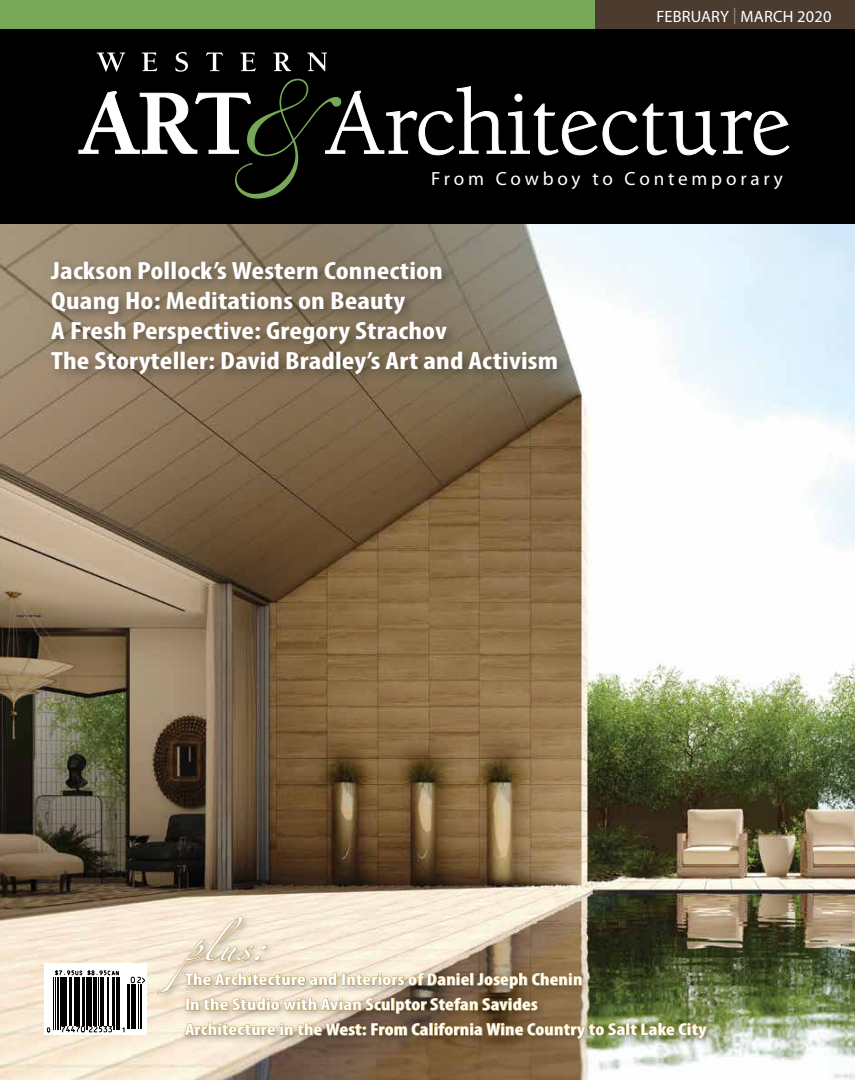
<style>
.page{position:relative;width:855px;height:1080px;background:#fff}
.page>*{position:absolute;margin:0;border:0;box-sizing:border-box;transform-origin:0 0}
.t1{font:25.75px "Zapfino";color:#fff;scale:1.2 1}
.t2{font:700 condensed 25px/30px "Myriad Pro";letter-spacing:.005em;color:#fff;scale:1.2 1}
.t3{font:19.12px "Myriad";letter-spacing:.2em;color:#fff}
.t4{font:700 condensed 17.25px/25px "Myriad Pro";letter-spacing:.01em;color:#fff;scale:1.2 1}
.t5{font:16.38px "Myriad";letter-spacing:.01em;color:#fff}
.s1{font-family:"Myriad Pro";color:#958f76}
</style>
<div class="page">
<img style="left:0;top:224px;width:855px;height:856px">
<div style="left:0;top:0;width:619px;height:30px;background:#76a857"></div>
<svg style="left:45px;top:964px;width:102px;height:71px"></svg>
<hr style="left:54px;top:977px;width:1px;height:52px;background:#000">
<hr style="left:55px;top:977px;width:1px;height:52px;background:#000">
<hr style="left:58px;top:977px;width:1px;height:52px;background:#000">
<hr style="left:60px;top:977px;width:1px;height:52px;background:#000">
<hr style="left:61px;top:977px;width:2px;height:49px;background:#000">
<hr style="left:64px;top:977px;width:1px;height:49px;background:#000">
<hr style="left:66px;top:977px;width:1px;height:49px;background:#000">
<hr style="left:69px;top:977px;width:1px;height:49px;background:#000">
<hr style="left:71px;top:977px;width:1px;height:49px;background:#000">
<hr style="left:74px;top:977px;width:1px;height:49px;background:#000">
<hr style="left:76px;top:977px;width:2px;height:49px;background:#000">
<hr style="left:79px;top:977px;width:1px;height:49px;background:#000">
<hr style="left:82px;top:977px;width:2px;height:49px;background:#000">
<hr style="left:84px;top:977px;width:1px;height:49px;background:#000">
<hr style="left:86px;top:977px;width:1px;height:52px;background:#000">
<hr style="left:87px;top:977px;width:1px;height:52px;background:#000">
<hr style="left:89px;top:977px;width:1px;height:49px;background:#000">
<hr style="left:91px;top:977px;width:1px;height:49px;background:#000">
<hr style="left:94px;top:977px;width:1px;height:49px;background:#000">
<hr style="left:96px;top:977px;width:1px;height:49px;background:#000">
<hr style="left:98px;top:977px;width:1px;height:49px;background:#000">
<hr style="left:101px;top:977px;width:2px;height:49px;background:#000">
<hr style="left:103px;top:977px;width:1px;height:49px;background:#000">
<hr style="left:107px;top:977px;width:1px;height:49px;background:#000">
<hr style="left:108px;top:977px;width:1px;height:49px;background:#000">
<hr style="left:112px;top:977px;width:1px;height:49px;background:#000">
<hr style="left:113px;top:977px;width:2px;height:52px;background:#000">
<hr style="left:116px;top:977px;width:1px;height:52px;background:#000">
<hr style="left:118px;top:977px;width:1px;height:52px;background:#000">
<hr style="left:120px;top:977px;width:1px;height:52px;background:#000">
<hr style="left:127px;top:984px;width:1px;height:45px;background:#000">
<hr style="left:129px;top:984px;width:1px;height:45px;background:#000">
<hr style="left:131px;top:984px;width:1px;height:45px;background:#000">
<hr style="left:133px;top:984px;width:2px;height:45px;background:#000">
<hr style="left:136px;top:984px;width:1px;height:45px;background:#000">
<hr style="left:138px;top:984px;width:1px;height:45px;background:#000">
<hr style="left:140px;top:984px;width:1px;height:45px;background:#000">
<svg style="left:47px;top:1027px;width:3px;height:5px"></svg>
<svg style="left:61px;top:1026px;width:51px;height:7px"></svg>
<svg style="left:122px;top:1027px;width:3px;height:5px"></svg>
<svg style="left:55px;top:970px;width:64px;height:5px"></svg>
<svg style="left:131px;top:977px;width:15px;height:7px"></svg>
<div style="left:0;top:29px;width:855px;height:195px;background:#000"></div>
<svg style="left:78px;top:86px;width:712px;height:70px"></svg>
<svg style="left:97px;top:52px;width:246px;height:147px"></svg>
<div style="left:595px;top:0;width:260px;height:29px;background:#4c3b2f"></div>
<div style="left:47px;top:257px;width:522px;height:130px;background:#000;opacity:.35"></div>
<div style="left:154px;top:913px;width:561px;height:135px;background:#000;opacity:.35"></div>
<img style="left:157px;top:916px;width:550px;height:128px">
<p class="t5" style="left:656px;top:8px;width:176px">FEBRUARY <span class="s1">|</span> MARCH 2020</p>
<p class="t3" style="left:431px;top:169px;width:353px">From Cowboy to Contemporary</p>
<h2 class="t2" style="left:51px;top:255px;width:424px">Jackson Pollock’s Western Connection<br>Quang Ho: Meditations on Beauty<br>A Fresh Perspective: Gregory Strachov<br>The Storyteller: David Bradley’s Art and Activism</h2>
<h1 class="t1" style="left:185px;top:936px;width:70px">plus :</h1>
<p class="t4" style="left:185px;top:967px;width:436px">The Architecture and Interiors of Daniel Joseph Chenin<br>In the Studio with Avian Sculptor Stefan Savides<br>Architecture in the West: From California Wine Country to Salt Lake City</p>
</div>
